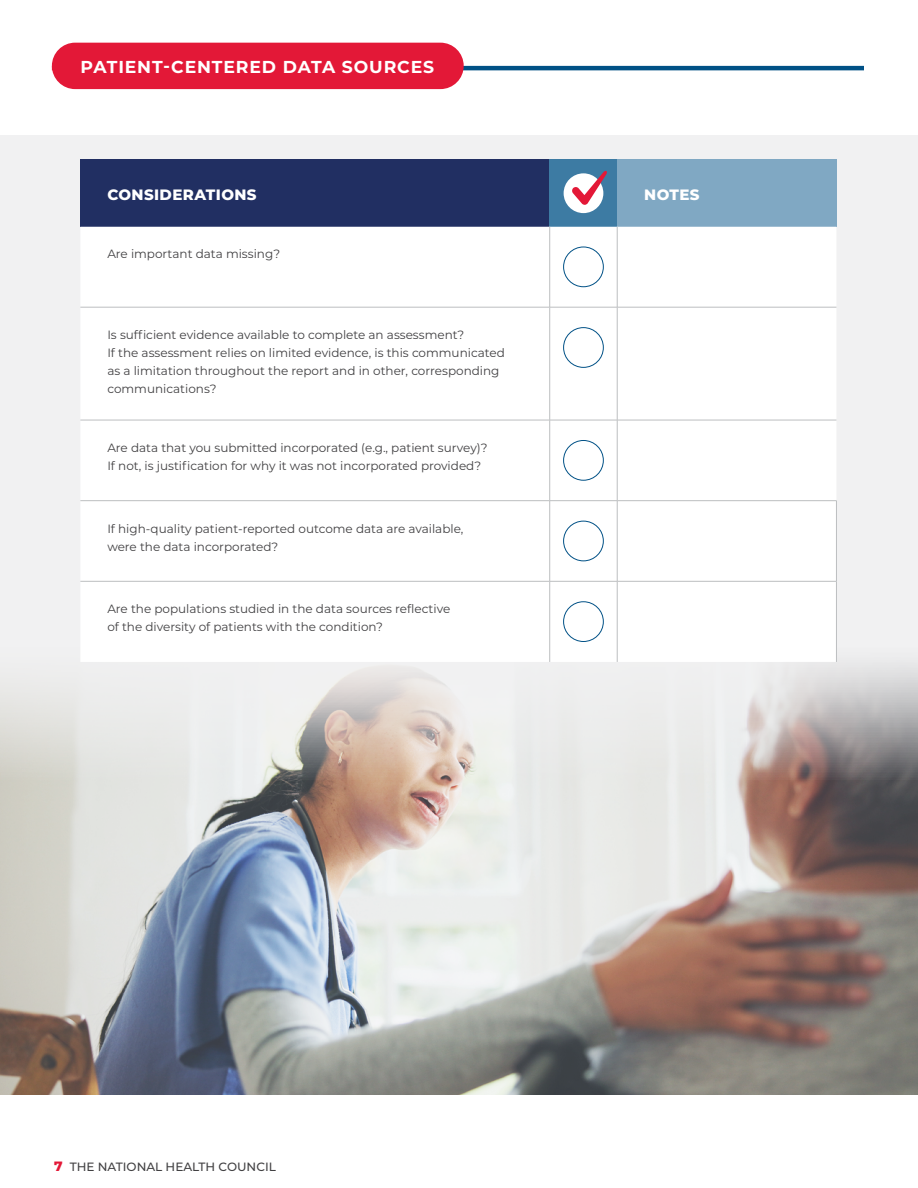
<style>
.page{position:relative;width:918px;height:1188px;background:#fff}
.page>*{position:absolute;margin:0;border:0;box-sizing:border-box;transform-origin:0 0}
.t1{font:700 17.25px "Montserrat";letter-spacing:.05em;color:#fff}
.t2{font:800 15px "Montserrat";letter-spacing:.025em;color:#fff}
.t3{font:12px/18px "Montserrat";color:#414042}
.t4{font:500 12px "Montserrat";color:#414042}
.s1{font-weight:800;font-size:13.5px;color:#e31837}
</style>
<div class="page">
<div style="left:0;top:135px;width:918px;height:959px;background:#f1f1f2"></div>
<img style="left:0;top:780px;width:918px;height:314px">
<svg style="left:0;top:665px;width:918px;height:115px;fill:#e9eae8"></svg>
<div style="left:80px;top:159px;width:470px;height:68px;background:#212f62"></div>
<div style="left:550px;top:159px;width:67px;height:68px;background:#3d7ba3"></div>
<div style="left:617px;top:159px;width:219px;height:68px;background:#80a8c3"></div>
<div style="left:81px;top:227px;width:755px;height:435px;background:#fff"></div>
<hr style="left:550px;top:307px;width:67px;height:1px;background:#bcbec0">
<hr style="left:549px;top:227px;width:1px;height:80px;background:#bcbec0">
<hr style="left:80px;top:307px;width:470px;height:1px;background:#bcbec0">
<hr style="left:549px;top:307px;width:1px;height:113px;background:#bcbec0">
<hr style="left:617px;top:227px;width:1px;height:80px;background:#bcbec0">
<hr style="left:617px;top:307px;width:219px;height:1px;background:#bcbec0">
<hr style="left:617px;top:307px;width:1px;height:113px;background:#bcbec0">
<hr style="left:80px;top:420px;width:470px;height:1px;background:#bcbec0">
<hr style="left:550px;top:420px;width:67px;height:1px;background:#bcbec0">
<hr style="left:549px;top:420px;width:1px;height:80px;background:#bcbec0">
<hr style="left:617px;top:420px;width:219px;height:1px;background:#bcbec0">
<hr style="left:617px;top:420px;width:1px;height:80px;background:#bcbec0">
<hr style="left:549px;top:501px;width:1px;height:80px;background:#bcbec0">
<hr style="left:617px;top:501px;width:1px;height:80px;background:#bcbec0">
<hr style="left:836px;top:501px;width:1px;height:80px;background:#bcbec0">
<hr style="left:80px;top:500px;width:470px;height:1px;background:#bcbec0">
<hr style="left:550px;top:500px;width:67px;height:1px;background:#bcbec0">
<hr style="left:617px;top:500px;width:220px;height:1px;background:#bcbec0">
<hr style="left:80px;top:581px;width:470px;height:1px;background:#bcbec0">
<hr style="left:550px;top:581px;width:67px;height:1px;background:#bcbec0">
<hr style="left:549px;top:581px;width:1px;height:81px;background:#bcbec0">
<hr style="left:617px;top:581px;width:220px;height:1px;background:#bcbec0">
<hr style="left:617px;top:581px;width:1px;height:81px;background:#bcbec0">
<hr style="left:836px;top:581px;width:1px;height:81px;background:#bcbec0">
<div style="left:563px;top:247px;width:41px;height:40px;border:1px solid #005186;border-radius:50%"></div>
<div style="left:563px;top:327px;width:41px;height:41px;border:1px solid #005186;border-radius:50%"></div>
<div style="left:563px;top:440px;width:41px;height:40px;border:1px solid #005186;border-radius:50%"></div>
<div style="left:563px;top:521px;width:41px;height:40px;border:1px solid #005186;border-radius:50%"></div>
<div style="left:563px;top:602px;width:41px;height:40px;border:1px solid #005186;border-radius:50%"></div>
<div style="left:564px;top:173px;width:39px;height:40px;background:#fff;border-radius:50%"></div>
<svg style="left:572px;top:170px;width:35px;height:35px"></svg>
<hr style="left:189px;top:66px;width:675px;height:4px;background:#005186">
<div style="left:52px;top:43px;width:412px;height:46px;background:#e31837;border-radius:23px"></div>
<h1 class="t1" style="left:81px;top:54px;width:355px">PATIENT-CENTERED DATA SOURCES</h1>
<p class="t2" style="left:107px;top:184px;width:151px">CONSIDERATIONS</p>
<p class="t2" style="left:644px;top:184px;width:57px">NOTES</p>
<p class="t3" style="left:107px;top:245px;width:174px">Are important data missing?</p>
<p class="t3" style="left:107px;top:325px;width:399px">Is sufficient evidence available to complete an assessment?<br>If the assessment relies on limited evidence, is this communicated as a limitation throughout the report and in other, corresponding communications?</p>
<p class="t3" style="left:107px;top:438px;width:382px">Are data that you submitted incorporated (e.g., patient survey)?<br>If not, is justification for why it was not incorporated provided?</p>
<p class="t3" style="left:107px;top:519px;width:358px">If high-quality patient-reported outcome data are available, were the data incorporated?</p>
<p class="t3" style="left:107px;top:599px;width:344px">Are the populations studied in the data sources reflective of the diversity of patients with the condition?</p>
<p class="t4" style="left:54px;top:1158px;width:223px"><span class="s1">7</span> THE NATIONAL HEALTH COUNCIL</p>
</div>
